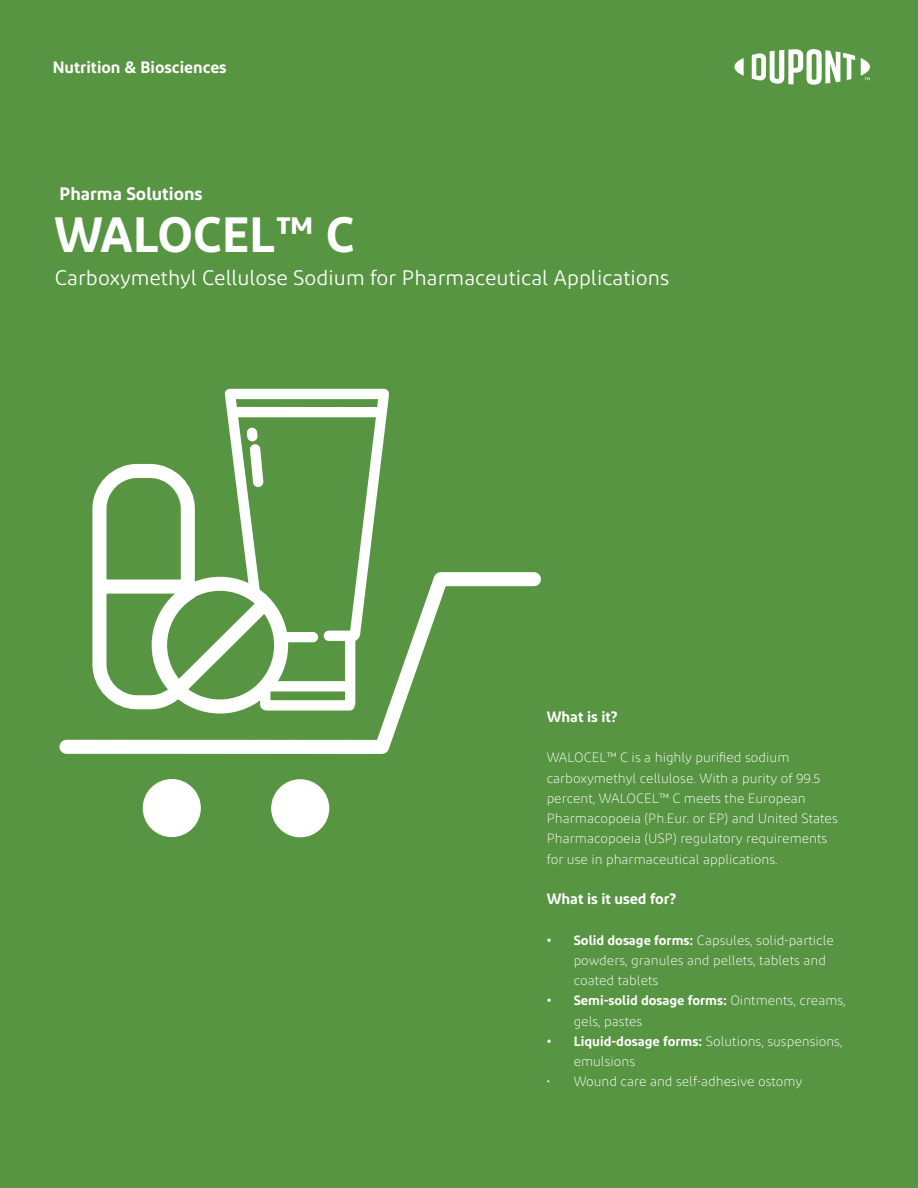
<style>
.page{position:relative;width:918px;height:1188px;background:#579542}
.page>*{position:absolute;margin:0;border:0;box-sizing:border-box;transform-origin:0 0}
.t1{font:600 49.5px "Diodrum";color:#fff}
.t2{font:21px "Diodrum";color:#fff}
.t3{font:600 18px "Diodrum";color:#fff}
.t4{font:600 16.5px "Diodrum";color:#fff}
.t5{font:600 15px "Diodrum";color:#fff}
.t6{font:300 13.5px/20.2px "Diodrum";color:#fff}
.s1{font-weight:600}
</style>
<div class="page">
<svg style="left:734px;top:58px;width:10px;height:18px"></svg>
<svg style="left:752px;top:49px;width:103px;height:36px"></svg>
<svg style="left:861px;top:58px;width:9px;height:22px"></svg>
<svg style="left:224px;top:389px;width:165px;height:176px"></svg>
<svg style="left:247px;top:427px;width:17px;height:30px"></svg>
<svg style="left:59px;top:565px;width:482px;height:189px"></svg>
<div style="left:143px;top:779px;width:58px;height:58px;background:#fff;border-radius:50%"></div>
<div style="left:271px;top:779px;width:58px;height:58px;background:#fff;border-radius:50%"></div>
<svg style="left:85px;top:457px;width:210px;height:264px"></svg>
<p class="t4" style="left:53px;top:56px;width:175px">Nutrition &amp; Biosciences</p>
<h3 class="t3" style="left:59px;top:182px;width:145px">Pharma Solutions</h3>
<h1 class="t1" style="left:54px;top:203px;width:302px">WALOCEL™ C</h1>
<h2 class="t2" style="left:55px;top:265px;width:616px">Carboxymethyl Cellulose Sodium for Pharmaceutical Applications</h2>
<p class="t5" style="left:547px;top:707px;width:73px">What is it?</p>
<p class="t6" style="left:547px;top:747px;width:293px">WALOCEL™ C is a highly purified sodium carboxymethyl cellulose. With a purity of 99.5 percent, WALOCEL™ C meets the European Pharmacopoeia (Ph.Eur. or EP) and United States Pharmacopoeia (USP) regulatory requirements for use in pharmaceutical applications.</p>
<p class="t5" style="left:547px;top:889px;width:131px">What is it used for?</p>
<p class="t6" style="left:574px;top:930px;width:262px;text-indent:-27px"><span class="s1">• Solid dosage forms:</span> Capsules, solid-particle powders, granules and pellets, tablets and coated tablets</p>
<p class="t6" style="left:574px;top:990px;width:274px;text-indent:-27px"><span class="s1">• Semi-solid dosage forms:</span> Ointments, creams, gels, pastes</p>
<p class="t6" style="left:574px;top:1031px;width:270px;text-indent:-27px"><span class="s1">• Liquid-dosage forms:</span> Solutions, suspensions, emulsions</p>
<p class="t6" style="left:547px;top:1071px;width:257px">• Wound care and self-adhesive ostomy</p>
</div>
